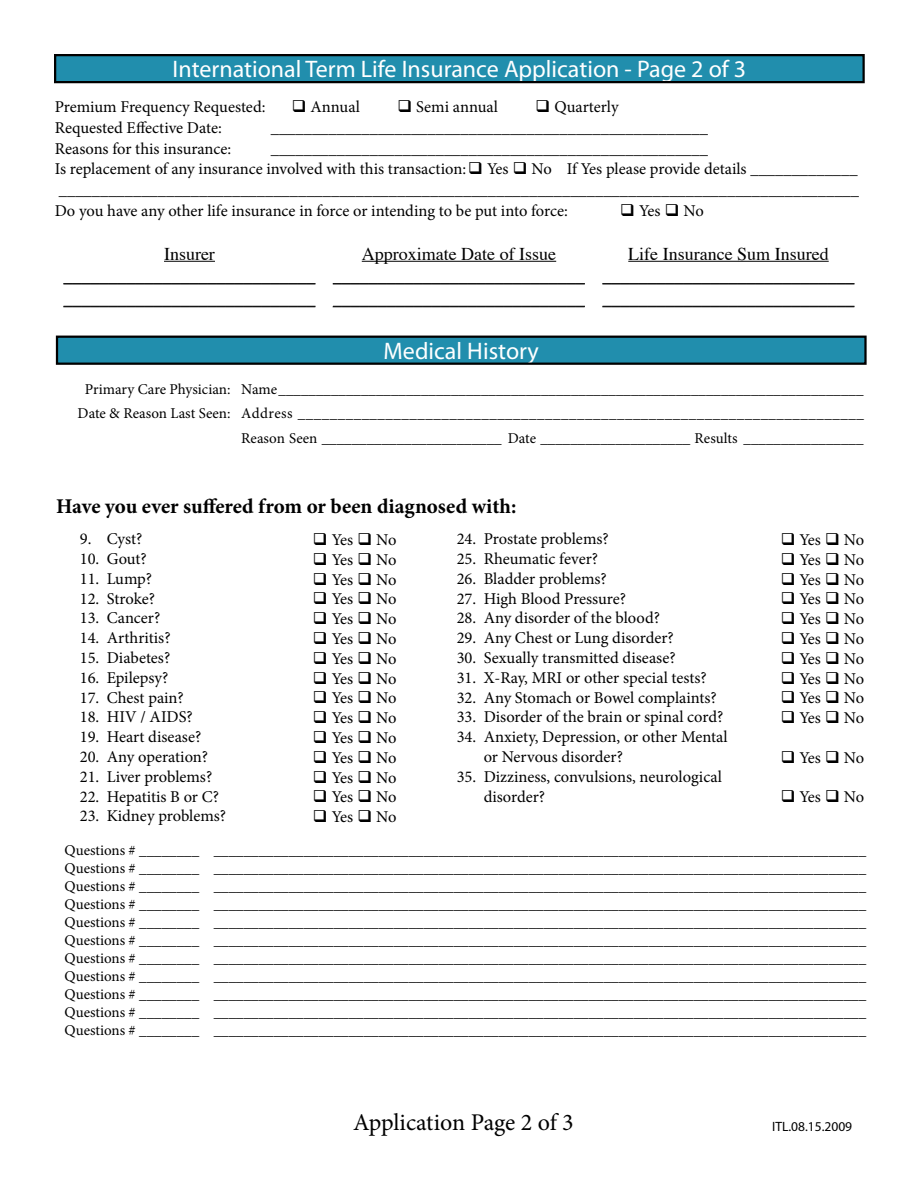
<style>
.page{position:relative;width:918px;height:1188px;background:#fff}
.page>*{position:absolute;margin:0;border:0;box-sizing:border-box;transform-origin:0 0}
.t1{font:24px "Myriad Pro";color:#fff}
.t2{font:24px "Minion Pro";letter-spacing:-.01em;color:#000}
.t3{font:700 21px "Minion Pro";color:#000}
.t4{font:18px/22.5px "Times";color:#000;text-align:center}
.t5{font:16.5px/20.5px "Minion Pro";color:#000}
.t6{font:15px/18px "Minion Pro";color:#000;text-align:justify}
.t7{font:13.5px "Myriad Pro";color:#000}
</style>
<div class="page">
<hr style="left:164px;top:261px;width:51px;height:1px;background:#000">
<hr style="left:63px;top:283px;width:252px;height:1px;background:#000">
<hr style="left:63px;top:306px;width:252px;height:1px;background:#000">
<hr style="left:362px;top:261px;width:194px;height:1px;background:#000">
<hr style="left:333px;top:283px;width:252px;height:1px;background:#000">
<hr style="left:333px;top:306px;width:252px;height:1px;background:#000">
<hr style="left:628px;top:261px;width:201px;height:1px;background:#000">
<hr style="left:603px;top:283px;width:252px;height:1px;background:#000">
<hr style="left:603px;top:306px;width:252px;height:1px;background:#000">
<div style="left:55px;top:55px;width:809px;height:27px;background:#218ead"></div>
<div style="left:54px;top:54px;width:811px;height:29px;border:2px solid #000"></div>
<div style="left:57px;top:337px;width:809px;height:27px;background:#218ead"></div>
<div style="left:56px;top:336px;width:811px;height:29px;border:2px solid #000"></div>
<h1 class="t1" style="left:172px;top:54px;width:575px">International Term Life Insurance Application - Page 2 of 3</h1>
<p class="t5" style="left:55px;top:96px;width:212px">Premium Frequency Requested:</p>
<p class="t5" style="left:292px;top:96px;width:70px">❑ Annual</p>
<p class="t5" style="left:397px;top:96px;width:102px">❑ Semi annual</p>
<p class="t5" style="left:536px;top:96px;width:85px">❑ Quarterly</p>
<p class="t5" style="left:55px;top:117px;width:169px">Requested Effective Date:</p>
<p class="t5" style="left:271px;top:117px;width:439px">_____________________________________________________</p>
<p class="t5" style="left:55px;top:138px;width:178px">Reasons for this insurance:</p>
<p class="t5" style="left:55px;top:138px;width:806px;text-indent:216px">_____________________________________________________<br>Is replacement of any insurance involved with this transaction:❑ Yes ❑ No If Yes please provide details _____________ _________________________________________________________________________________________________ Do you have any other life insurance in force or intending to be put into force:</p>
<p class="t5" style="left:620px;top:200px;width:85px">❑ Yes ❑ No</p>
<p class="t4" style="left:63px;top:241px;width:253px">Insurer ____________________________ ____________________________</p>
<p class="t4" style="left:333px;top:241px;width:253px">Approximate Date of Issue ____________________________ ____________________________</p>
<p class="t4" style="left:603px;top:241px;width:253px">Life Insurance Sum Insured ____________________________ ____________________________</p>
<h1 class="t1" style="left:384px;top:336px;width:157px">Medical History</h1>
<p class="t6" style="left:78px;top:377px;width:154px;line-height:24.8px;text-align:center">Primary Care Physician:<br>Date &amp; Reason Last Seen:</p>
<p class="t6" style="left:241px;top:377px;width:624px;line-height:24.8px">Name ______________________________________________________________________________ Address _______________________________________________________________________ Reason Seen ________________________ Date ____________________ Results ________________</p>
<h2 class="t3" style="left:56px;top:492px;width:462px">Have you ever suffered from or been diagnosed with:</h2>
<p class="t5" style="left:80px;top:529px;width:64px">9. Cyst?</p>
<p class="t5" style="left:80px;top:549px;width:69px">10. Gout?</p>
<p class="t5" style="left:80px;top:568px;width:74px">11. Lump?</p>
<p class="t5" style="left:80px;top:588px;width:77px">12. Stroke?</p>
<p class="t5" style="left:80px;top:608px;width:82px">13. Cancer?</p>
<p class="t5" style="left:80px;top:628px;width:92px">14. Arthritis?</p>
<p class="t5" style="left:80px;top:648px;width:92px">15. Diabetes?</p>
<p class="t5" style="left:80px;top:667px;width:90px">16. Epilepsy?</p>
<p class="t5" style="left:80px;top:687px;width:106px">17. Chest pain?</p>
<p class="t5" style="left:80px;top:707px;width:115px">18. HIV / AIDS?</p>
<p class="t5" style="left:80px;top:727px;width:123px">19. Heart disease?</p>
<p class="t5" style="left:80px;top:747px;width:130px">20. Any operation?</p>
<p class="t5" style="left:80px;top:766px;width:134px">21. Liver problems?</p>
<p class="t5" style="left:80px;top:786px;width:141px">22. Hepatitis B or C?</p>
<p class="t5" style="left:80px;top:806px;width:148px">23. Kidney problems?</p>
<p class="t5" style="left:313px;top:530px;width:85px">❑ Yes ❑ No</p>
<p class="t5" style="left:313px;top:549px;width:85px">❑ Yes ❑ No</p>
<p class="t5" style="left:313px;top:569px;width:85px">❑ Yes ❑ No</p>
<p class="t5" style="left:313px;top:589px;width:85px">❑ Yes ❑ No</p>
<p class="t5" style="left:313px;top:609px;width:85px">❑ Yes ❑ No</p>
<p class="t5" style="left:313px;top:629px;width:85px">❑ Yes ❑ No</p>
<p class="t5" style="left:313px;top:648px;width:85px">❑ Yes ❑ No</p>
<p class="t5" style="left:313px;top:668px;width:85px">❑ Yes ❑ No</p>
<p class="t5" style="left:313px;top:688px;width:85px">❑ Yes ❑ No</p>
<p class="t5" style="left:313px;top:708px;width:85px">❑ Yes ❑ No</p>
<p class="t5" style="left:313px;top:728px;width:85px">❑ Yes ❑ No</p>
<p class="t5" style="left:313px;top:747px;width:85px">❑ Yes ❑ No</p>
<p class="t5" style="left:313px;top:767px;width:85px">❑ Yes ❑ No</p>
<p class="t5" style="left:313px;top:787px;width:85px">❑ Yes ❑ No</p>
<p class="t5" style="left:313px;top:807px;width:85px">❑ Yes ❑ No</p>
<p class="t5" style="left:457px;top:529px;width:154px">24. Prostate problems?</p>
<p class="t5" style="left:457px;top:549px;width:143px">25. Rheumatic fever?</p>
<p class="t5" style="left:457px;top:568px;width:152px">26. Bladder problems?</p>
<p class="t5" style="left:457px;top:588px;width:171px">27. High Blood Pressure?</p>
<p class="t5" style="left:457px;top:608px;width:205px">28. Any disorder of the blood?</p>
<p class="t5" style="left:457px;top:628px;width:219px">29. Any Chest or Lung disorder?</p>
<p class="t5" style="left:457px;top:648px;width:221px">30. Sexually transmitted disease?</p>
<p class="t5" style="left:457px;top:667px;width:252px">31. X-Ray, MRI or other special tests?</p>
<p class="t5" style="left:457px;top:687px;width:262px">32. Any Stomach or Bowel complaints?</p>
<p class="t5" style="left:457px;top:707px;width:268px">33. Disorder of the brain or spinal cord?</p>
<p class="t5" style="left:484px;top:727px;width:246px;line-height:19.8px;text-indent:-27px">34. Anxiety, Depression, or other Mental or Nervous disorder?</p>
<p class="t5" style="left:484px;top:767px;width:240px;line-height:19.8px;text-indent:-27px">35. Dizziness, convulsions, neurological disorder?</p>
<p class="t5" style="left:781px;top:530px;width:85px">❑ Yes ❑ No</p>
<p class="t5" style="left:781px;top:549px;width:85px">❑ Yes ❑ No</p>
<p class="t5" style="left:781px;top:569px;width:85px">❑ Yes ❑ No</p>
<p class="t5" style="left:781px;top:589px;width:85px">❑ Yes ❑ No</p>
<p class="t5" style="left:781px;top:609px;width:85px">❑ Yes ❑ No</p>
<p class="t5" style="left:781px;top:629px;width:85px">❑ Yes ❑ No</p>
<p class="t5" style="left:781px;top:648px;width:85px">❑ Yes ❑ No</p>
<p class="t5" style="left:781px;top:668px;width:85px">❑ Yes ❑ No</p>
<p class="t5" style="left:781px;top:688px;width:85px">❑ Yes ❑ No</p>
<p class="t5" style="left:781px;top:708px;width:85px">❑ Yes ❑ No</p>
<p class="t5" style="left:781px;top:747px;width:85px">❑ Yes ❑ No</p>
<p class="t5" style="left:781px;top:787px;width:85px">❑ Yes ❑ No</p>
<p class="t6" style="left:64px;top:842px;width:136px">Questions # ________ Questions # ________ Questions # ________ Questions # ________ Questions # ________ Questions # ________ Questions # ________ Questions # ________ Questions # ________ Questions # ________ Questions # ________</p>
<p class="t6" style="left:214px;top:842px;width:654px">_______________________________________________________________________________________ _______________________________________________________________________________________ _______________________________________________________________________________________ _______________________________________________________________________________________ _______________________________________________________________________________________ _______________________________________________________________________________________ _______________________________________________________________________________________ _______________________________________________________________________________________ _______________________________________________________________________________________ _______________________________________________________________________________________ _______________________________________________________________________________________</p>
<h1 class="t2" style="left:353px;top:1106px;width:222px">Application Page 2 of 3</h1>
<p class="t7" style="left:772px;top:1118px;width:82px">ITL.08.15.2009</p>
</div>
